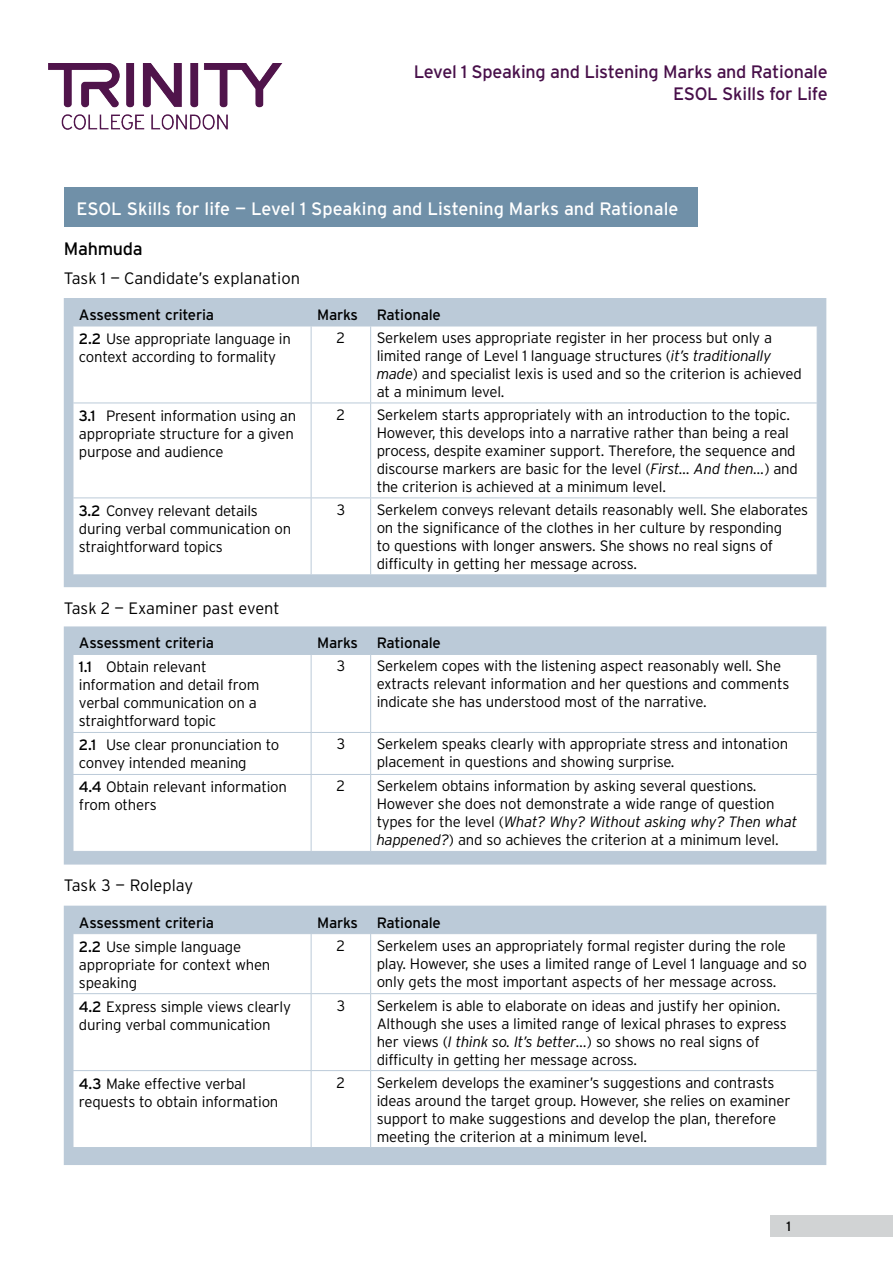
<style>
.page{position:relative;width:893px;height:1263px;background:#fff}
.page>*{position:absolute;margin:0;border:0;box-sizing:border-box;transform-origin:0 0}
.t1{font:18px "Interstate";color:#fff}
.t2{font:18px/21.6px "Interstate";letter-spacing:-.015em;color:#48104a;text-align:right}
.t3{font:18px "Interstate";letter-spacing:-.015em;color:#000}
.t4{font:300 16.5px "Interstate";color:#000}
.t5{font:300 15px/18px "Interstate";letter-spacing:-.015em;color:#000}
.t6{font:15px "Interstate";letter-spacing:-.015em;color:#000}
.t7{font:13.5px "Interstate";color:#000}
.s1{font-weight:400}
.s2{font-style:italic}
</style>
<div class="page">
<img style="left:49px;top:64px;width:233px;height:65px">
<div style="left:64px;top:187px;width:633px;height:40px;background:#7090a8"></div>
<div style="left:65px;top:299px;width:761px;height:287px;background:#bbcad8"></div>
<div style="left:74px;top:327px;width:743px;height:247px;background:#fff"></div>
<hr style="left:311px;top:326px;width:1px;height:77px;background:#bbcad8">
<hr style="left:370px;top:326px;width:1px;height:77px;background:#bbcad8">
<hr style="left:73px;top:403px;width:238px;height:1px;background:#bbcad8">
<hr style="left:311px;top:403px;width:60px;height:1px;background:#bbcad8">
<hr style="left:311px;top:403px;width:1px;height:94px;background:#bbcad8">
<hr style="left:371px;top:403px;width:446px;height:1px;background:#bbcad8">
<hr style="left:370px;top:403px;width:1px;height:94px;background:#bbcad8">
<hr style="left:73px;top:497px;width:238px;height:1px;background:#bbcad8">
<hr style="left:311px;top:497px;width:60px;height:1px;background:#bbcad8">
<hr style="left:311px;top:498px;width:1px;height:76px;background:#bbcad8">
<hr style="left:371px;top:497px;width:446px;height:1px;background:#bbcad8">
<hr style="left:370px;top:498px;width:1px;height:76px;background:#bbcad8">
<div style="left:64px;top:298px;width:762px;height:289px;border:2px solid #bbcad8"></div>
<div style="left:65px;top:627px;width:761px;height:237px;background:#bbcad8"></div>
<div style="left:74px;top:655px;width:743px;height:196px;background:#fff"></div>
<hr style="left:311px;top:655px;width:1px;height:77px;background:#bbcad8">
<hr style="left:370px;top:655px;width:1px;height:77px;background:#bbcad8">
<hr style="left:73px;top:732px;width:238px;height:1px;background:#bbcad8">
<hr style="left:311px;top:732px;width:60px;height:1px;background:#bbcad8">
<hr style="left:311px;top:733px;width:1px;height:41px;background:#bbcad8">
<hr style="left:371px;top:732px;width:446px;height:1px;background:#bbcad8">
<hr style="left:370px;top:733px;width:1px;height:41px;background:#bbcad8">
<hr style="left:73px;top:774px;width:238px;height:1px;background:#bbcad8">
<hr style="left:311px;top:774px;width:60px;height:1px;background:#bbcad8">
<hr style="left:311px;top:775px;width:1px;height:76px;background:#bbcad8">
<hr style="left:371px;top:774px;width:446px;height:1px;background:#bbcad8">
<hr style="left:370px;top:775px;width:1px;height:76px;background:#bbcad8">
<div style="left:64px;top:626px;width:762px;height:238px;border:2px solid #bbcad8"></div>
<div style="left:65px;top:906px;width:761px;height:258px;background:#bbcad8"></div>
<div style="left:74px;top:934px;width:743px;height:213px;background:#fff"></div>
<hr style="left:311px;top:934px;width:1px;height:59px;background:#bbcad8">
<hr style="left:370px;top:934px;width:1px;height:59px;background:#bbcad8">
<hr style="left:73px;top:993px;width:238px;height:1px;background:#bbcad8">
<hr style="left:311px;top:993px;width:60px;height:1px;background:#bbcad8">
<hr style="left:311px;top:994px;width:1px;height:76px;background:#bbcad8">
<hr style="left:371px;top:993px;width:446px;height:1px;background:#bbcad8">
<hr style="left:370px;top:994px;width:1px;height:76px;background:#bbcad8">
<hr style="left:73px;top:1070px;width:238px;height:1px;background:#bbcad8">
<hr style="left:311px;top:1070px;width:60px;height:1px;background:#bbcad8">
<hr style="left:311px;top:1071px;width:1px;height:76px;background:#bbcad8">
<hr style="left:371px;top:1070px;width:446px;height:1px;background:#bbcad8">
<hr style="left:370px;top:1071px;width:1px;height:76px;background:#bbcad8">
<div style="left:64px;top:906px;width:762px;height:259px;border:2px solid #bbcad8"></div>
<div style="left:771px;top:1215px;width:122px;height:21px;background:#d1d3d4"></div>
<p class="t2" style="left:414px;top:61px;width:416px">Level 1 Speaking and Listening Marks and Rationale<br>ESOL Skills for Life</p>
<p class="t1" style="left:77px;top:198px;width:603px">ESOL Skills for life — Level 1 Speaking and Listening Marks and Rationale</p>
<p class="t3" style="left:64px;top:239px;width:81px">Mahmuda</p>
<p class="t4" style="left:64px;top:269px;width:238px">Task 1 — Candidate’s explanation</p>
<p class="t6" style="left:79px;top:306px;width:137px">Assessment criteria</p>
<p class="t6" style="left:317px;top:306px;width:125px">Marks Rationale</p>
<p class="t5" style="left:79px;top:330px;width:214px"><span class="s1">2.2</span> Use appropriate language in context according to formality</p>
<p class="t5" style="left:337px;top:328px;width:10px">2</p>
<p class="t5" style="left:377px;top:328px;width:427px">Serkelem uses appropriate register in her process but only a limited range of Level 1 language structures (<span class="s2">it’s traditionally made</span>) and specialist lexis is used and so the criterion is achieved at a minimum level.</p>
<p class="t5" style="left:79px;top:406px;width:219px"><span class="s1">3.1</span> Present information using an appropriate structure for a given purpose and audience</p>
<p class="t5" style="left:337px;top:405px;width:10px">2</p>
<p class="t5" style="left:377px;top:405px;width:423px">Serkelem starts appropriately with an introduction to the topic.<br>However, this develops into a narrative rather than being a real process, despite examiner support. Therefore, the sequence and discourse markers are basic for the level (<span class="s2">First… And then…</span>) and the criterion is achieved at a minimum level.</p>
<p class="t5" style="left:79px;top:501px;width:214px"><span class="s1">3.2</span> Convey relevant details during verbal communication on straightforward topics</p>
<p class="t5" style="left:337px;top:500px;width:10px">3</p>
<p class="t5" style="left:377px;top:500px;width:433px">Serkelem conveys relevant details reasonably well. She elaborates on the significance of the clothes in her culture by responding<br>to questions with longer answers. She shows no real signs of difficulty in getting her message across.</p>
<p class="t4" style="left:64px;top:599px;width:217px">Task 2 — Examiner past event</p>
<p class="t6" style="left:79px;top:635px;width:137px">Assessment criteria</p>
<p class="t6" style="left:317px;top:635px;width:125px">Marks Rationale</p>
<p class="t5" style="left:79px;top:658px;width:182px"><span class="s1">1.1</span> Obtain relevant information and detail from verbal communication on a straightforward topic</p>
<p class="t5" style="left:337px;top:657px;width:10px">3</p>
<p class="t5" style="left:377px;top:657px;width:414px">Serkelem copes with the listening aspect reasonably well. She extracts relevant information and her questions and comments indicate she has understood most of the narrative.</p>
<p class="t5" style="left:79px;top:736px;width:202px"><span class="s1">2.1</span> Use clear pronunciation to convey intended meaning</p>
<p class="t5" style="left:337px;top:735px;width:10px">3</p>
<p class="t5" style="left:377px;top:735px;width:413px">Serkelem speaks clearly with appropriate stress and intonation placement in questions and showing surprise.</p>
<p class="t5" style="left:79px;top:778px;width:210px"><span class="s1">4.4</span> Obtain relevant information from others</p>
<p class="t5" style="left:337px;top:777px;width:10px">2</p>
<p class="t5" style="left:377px;top:777px;width:422px">Serkelem obtains information by asking several questions.<br>However she does not demonstrate a wide range of question types for the level (<span class="s2">What? Why? Without asking why? Then what happened?</span>) and so achieves the criterion at a minimum level.</p>
<p class="t4" style="left:64px;top:876px;width:131px">Task 3 — Roleplay</p>
<p class="t6" style="left:79px;top:914px;width:137px">Assessment criteria</p>
<p class="t6" style="left:317px;top:914px;width:125px">Marks Rationale</p>
<p class="t5" style="left:79px;top:937px;width:193px"><span class="s1">2.2</span> Use simple language appropriate for context when speaking</p>
<p class="t5" style="left:337px;top:936px;width:10px">2</p>
<p class="t5" style="left:377px;top:936px;width:432px">Serkelem uses an appropriately formal register during the role play. However, she uses a limited range of Level 1 language and so only gets the most important aspects of her message across.</p>
<p class="t5" style="left:79px;top:997px;width:214px"><span class="s1">4.2</span> Express simple views clearly during verbal communication</p>
<p class="t5" style="left:337px;top:996px;width:10px">3</p>
<p class="t5" style="left:377px;top:996px;width:412px">Serkelem is able to elaborate on ideas and justify her opinion.<br>Although she uses a limited range of lexical phrases to express her views (<span class="s2">I think so. It’s better…</span>) so shows no real signs of difficulty in getting her message across.</p>
<p class="t5" style="left:79px;top:1074px;width:201px"><span class="s1">4.3</span> Make effective verbal requests to obtain information</p>
<p class="t5" style="left:337px;top:1073px;width:10px">2</p>
<p class="t5" style="left:377px;top:1073px;width:415px">Serkelem develops the examiner’s suggestions and contrasts ideas around the target group. However, she relies on examiner support to make suggestions and develop the plan, therefore meeting the criterion at a minimum level.</p>
<p class="t7" style="left:786px;top:1219px;width:6px">1</p>
</div>
